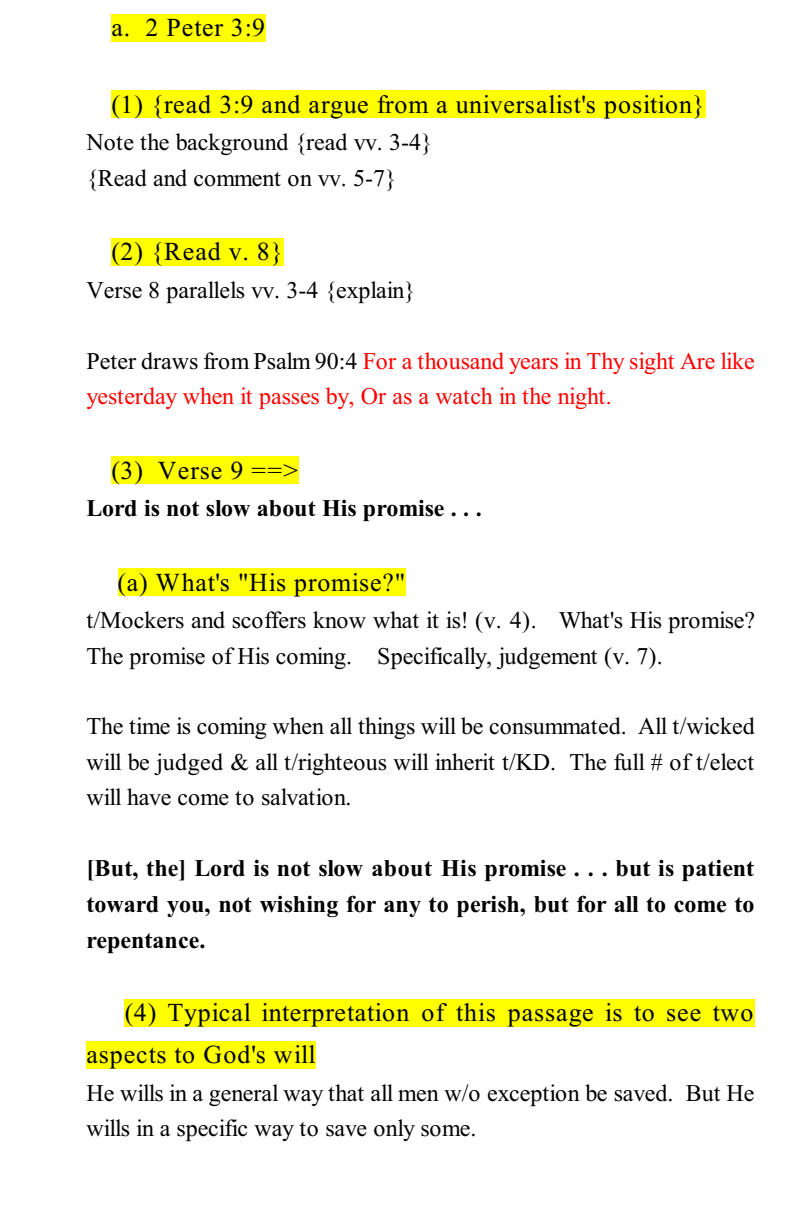
<style>
.page{position:relative;width:792px;height:1224px;background:#fff}
.page>*{position:absolute;margin:0;border:0;box-sizing:border-box;transform-origin:0 0}
.t1{font:26px/41.8px "Times New Roman";letter-spacing:.035em;color:#000}
.t2{font:24px/35.6px "Times New Roman";letter-spacing:-.005em;color:#000}
.t3{font:700 24px/35.6px "Times New Roman";color:#000;text-align:justify}
.t4{font:24px/35.6px "Times New Roman";letter-spacing:-.005em;color:#f00}
.s1{color:#000}
</style>
<div class="page">
<div style="left:111px;top:14px;width:155px;height:28px;background:#ff0"></div>
<div style="left:111px;top:90px;width:595px;height:28px;background:#ff0"></div>
<div style="left:111px;top:238px;width:173px;height:28px;background:#ff0"></div>
<div style="left:111px;top:456px;width:188px;height:28px;background:#ff0"></div>
<div style="left:118px;top:569px;width:288px;height:27px;background:#ff0"></div>
<div style="left:125px;top:999px;width:257px;height:28px;background:#ff0"></div>
<div style="left:382px;top:999px;width:115px;height:28px;background:#ff0"></div>
<div style="left:497px;top:999px;width:258px;height:28px;background:#ff0"></div>
<div style="left:86px;top:1041px;width:230px;height:28px;background:#ff0"></div>
<p class="t1" style="left:111px;top:9px;width:155px">a. 2 Peter 3:9</p>
<p class="t1" style="left:111px;top:86px;width:595px">(1) {read 3:9 and argue from a universalist's position}</p>
<p class="t2" style="left:86px;top:127px;width:348px">Note the background {read vv. 3-4} {Read and comment on vv. 5-7}</p>
<p class="t1" style="left:111px;top:233px;width:173px">(2) {Read v. 8}</p>
<p class="t2" style="left:86px;top:274px;width:331px">Verse 8 parallels vv. 3-4 {explain}</p>
<p class="t4" style="left:86px;top:345px;width:670px"><span class="s1">Peter draws from Psalm 90:4</span> For a thousand years in Thy sight Are like yesterday when it passes by, Or as a watch in the night.</p>
<p class="t1" style="left:111px;top:451px;width:188px">(3) Verse 9 ==&gt;</p>
<p class="t3" style="left:86px;top:493px;width:397px">Lord is not slow about His promise . . .</p>
<p class="t1" style="left:118px;top:564px;width:289px">(a) What's "His promise?"</p>
<p class="t2" style="left:86px;top:605px;width:670px">t/Mockers and scoffers know what it is! (v. 4). What's His promise?<br>The promise of His coming. Specifically, judgement (v. 7).</p>
<p class="t2" style="left:86px;top:711px;width:670px;text-align:justify">The time is coming when all things will be consummated. All t/wicked will be judged &amp; all t/righteous will inherit t/KD. The full # of t/elect will have come to salvation.</p>
<p class="t3" style="left:86px;top:853px;width:670px">[But, the] Lord is not slow about His promise . . . but is patient toward you, not wishing for any to perish, but for all to come to repentance.</p>
<p class="t1" style="left:86px;top:994px;width:669px;text-indent:38px">(4) Typical interpretation of this passage is to see two aspects to God's will</p>
<p class="t2" style="left:86px;top:1077px;width:670px">He wills in a general way that all men w/o exception be saved. But He wills in a specific way to save only some.</p>
</div>
